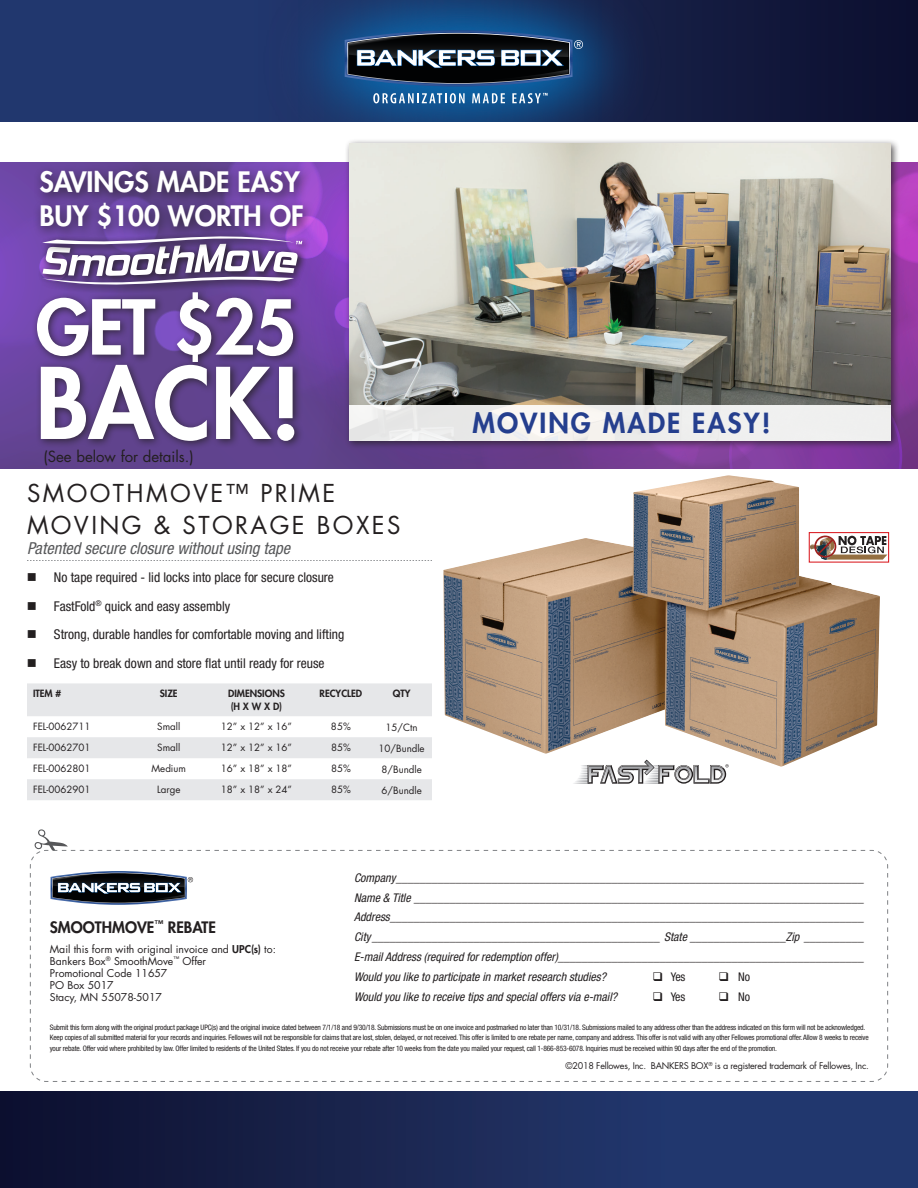
<style>
.page{position:relative;width:918px;height:1188px;background:#fff}
.page>*{position:absolute;margin:0;border:0;box-sizing:border-box;transform-origin:0 0}
.t1{font:800 95.85px "Futura Std";color:#fff}
.t2{font:800 73.5px "Futura Std";color:#fff}
.t3{font:800 27.45px "Futura Std";color:#fff}
.t4{font:800 27px "Futura Std";letter-spacing:.075em;color:#253f8e}
.t5{font:24px/31.5px "Futura Std";letter-spacing:.1em;color:#231f20}
.t6{font:italic condensed 16.5px "Helvetica Neue LT Std";color:#57585a}
.t7{font:800 15.3px "Futura Std";color:#231f20}
.t8{font:15px "Futura Std";color:#231f20}
.t9{font:condensed 13.5px/28.5px "Helvetica Neue LT Std";color:#231f20}
.t10{font:italic condensed 12px/19.8px "Helvetica Neue LT Std";color:#231f20;text-align:justify}
.t11{font:condensed 12px "Helvetica Neue LT Std";color:#231f20}
.t12{font:10.5px/12px "Futura Std";color:#231f20}
.t13{font:9.75px "Futura Std";color:#231f20}
.t14{font:800 9.75px/12.8px "Futura Std";color:#231f20}
.t15{font:9px "Futura Std";letter-spacing:-.025em;color:#231f20}
.t16{font:condensed 7.5px/10.5px "Helvetica Neue LT Std";letter-spacing:-.02em;color:#231f20}
.s1{font-weight:800}
</style>
<div class="page">
<svg style="left:0;top:0;width:918px;height:122px;background:#182653"></svg>
<img style="left:230px;top:0;width:467px;height:122px">
<svg style="left:373px;top:93px;width:92px;height:10px"></svg>
<svg style="left:472px;top:93px;width:33px;height:10px"></svg>
<svg style="left:512px;top:93px;width:36px;height:10px"></svg>
<svg style="left:345px;top:30px;width:238px;height:57px;background:#334559"></svg>
<div style="left:0;top:1092px;width:918px;height:96px;background:linear-gradient(to right,#0f1231,#263f7a)"></div>
<svg style="left:30px;top:850px;width:858px;height:232px"></svg>
<svg style="left:31px;top:829px;width:836px;height:32px"></svg>
<svg style="left:27px;top:560px;width:405px;height:1px"></svg>
<svg style="left:27px;top:683px;width:405px;height:117px;fill:#e6e7e9"></svg>
<img style="left:443px;top:475px;width:437px;height:292px">
<svg style="left:571px;top:760px;width:158px;height:24px"></svg>
<div style="left:809px;top:533px;width:80px;height:29px;background:#fff"></div>
<div style="left:809px;top:532px;width:80px;height:31px;border:1px solid #db2026"></div>
<svg style="left:810px;top:536px;width:77px;height:24px"></svg>
<img style="left:0;top:163px;width:918px;height:305px">
<svg style="left:51px;top:871px;width:142px;height:34px"></svg>
<h3 class="t3" style="left:39px;top:165px;width:262px">SAVINGS MADE EASY</h3>
<h3 class="t3" style="left:39px;top:198px;width:266px">BUY $100 WORTH OF</h3>
<h2 class="t2" style="left:36px;top:281px;width:262px">GET $25</h2>
<h1 class="t1" style="left:36px;top:343px;width:267px">BACK!</h1>
<h3 class="t8" style="left:43px;top:447px;width:152px">(See below for details.)</h3>
<h3 class="t5" style="left:27px;top:478px;width:375px">SMOOTHMOVE™ PRIME<br>MOVING &amp; STORAGE BOXES</h3>
<h3 class="t6" style="left:27px;top:538px;width:265px">Patented secure closure without using tape</h3>
<h3 class="t9" style="left:54px;top:563px;width:292px">No tape required - lid locks into place for secure closure FastFold<sup>®</sup> quick and easy assembly<br>Strong, durable handles for comfortable moving and lifting Easy to break down and store flat until ready for reuse</h3>
<h3 class="t14" style="left:33px;top:688px;width:30px">ITEM #</h3>
<h3 class="t14" style="left:160px;top:688px;width:19px">SIZE</h3>
<h3 class="t14" style="left:228px;top:688px;width:58px">DIMENSIONS (H X W X D)</h3>
<h3 class="t14" style="left:320px;top:688px;width:44px">RECYCLED</h3>
<h3 class="t14" style="left:393px;top:688px;width:19px">QTY</h3>
<h3 class="t13" style="left:33px;top:720px;width:59px">FEL-0062711</h3>
<h3 class="t13" style="left:157px;top:720px;width:24px">Small</h3>
<h3 class="t13" style="left:221px;top:720px;width:73px">12” x 12” x 16”</h3>
<h3 class="t13" style="left:331px;top:720px;width:21px">85%</h3>
<h3 class="t13" style="left:386px;top:721px;width:34px">15/Ctn</h3>
<h3 class="t13" style="left:33px;top:741px;width:59px">FEL-0062701</h3>
<h3 class="t13" style="left:157px;top:741px;width:24px">Small</h3>
<h3 class="t13" style="left:221px;top:741px;width:73px">12” x 12” x 16”</h3>
<h3 class="t13" style="left:331px;top:741px;width:21px">85%</h3>
<h3 class="t13" style="left:379px;top:742px;width:48px">10/Bundle</h3>
<h3 class="t13" style="left:33px;top:762px;width:59px">FEL-0062801</h3>
<h3 class="t13" style="left:152px;top:762px;width:36px">Medium</h3>
<h3 class="t13" style="left:221px;top:762px;width:73px">16” x 18” x 18”</h3>
<h3 class="t13" style="left:331px;top:762px;width:21px">85%</h3>
<h3 class="t13" style="left:382px;top:763px;width:42px">8/Bundle</h3>
<h3 class="t13" style="left:33px;top:783px;width:59px">FEL-0062901</h3>
<h3 class="t13" style="left:157px;top:783px;width:25px">Large</h3>
<h3 class="t13" style="left:221px;top:783px;width:73px">18” x 18” x 24”</h3>
<h3 class="t13" style="left:331px;top:783px;width:21px">85%</h3>
<h3 class="t13" style="left:382px;top:784px;width:42px">6/Bundle</h3>
<h3 class="t4" style="left:473px;top:406px;width:299px">MOVING MADE EASY!</h3>
<h3 class="t7" style="left:50px;top:917px;width:168px">SMOOTHMOVE<sup>™</sup> REBATE</h3>
<h3 class="t12" style="left:50px;top:943px;width:228px">Mail this form with original invoice and <span class="s1">UPC(s)</span> to:<br>Bankers Box<sup>®</sup> SmoothMove<sup>™</sup> Offer<br>Promotional Code 11657<br>PO Box 5017<br>Stacy, MN 55078-5017</h3>
<p class="t10" style="left:354px;top:868px;width:511px">Company______________________________________________________________________________ Name &amp; Title ___________________________________________________________________________ Address_______________________________________________________________________________ City________________________________________________ State ________________Zip __________ E-mail Address (required for redemption offer)___________________________________________________ Would you like to participate in market research studies?</p>
<h3 class="t11" style="left:652px;top:970px;width:35px">❑ Yes</h3>
<h3 class="t11" style="left:718px;top:970px;width:33px">❑ No</h3>
<h3 class="t10" style="left:354px;top:987px;width:265px">Would you like to receive tips and special offers via e-mail?</h3>
<h3 class="t11" style="left:652px;top:990px;width:35px">❑ Yes</h3>
<h3 class="t11" style="left:718px;top:990px;width:33px">❑ No</h3>
<p class="t16" style="left:50px;top:1022px;width:821px">Submit this form along with the original product package UPC(s) and the original invoice dated between 7/1/18 and 9/30/18. Submissions must be on one invoice and postmarked no later than 10/31/18. Submissions mailed to any address other than the address indicated on this form will not be acknowledged.<br>Keep copies of all submitted material for your records and inquiries. Fellowes will not be responsible for claims that are lost, stolen, delayed, or not received. This offer is limited to one rebate per name, company and address. This offer is not valid with any other Fellowes promotional offer. Allow 8 weeks to receive your rebate. Offer void where prohibited by law. Offer limited to residents of the United States. If you do not receive your rebate after 10 weeks from the date you mailed your request, call 1-866-853-6078. Inquiries must be received within 90 days after the end of the promotion.</p>
<p class="t15" style="left:566px;top:1060px;width:305px">©2018 Fellowes, Inc. BANKERS BOX<sup>®</sup> is a registered trademark of Fellowes, Inc.</p>
</div>
